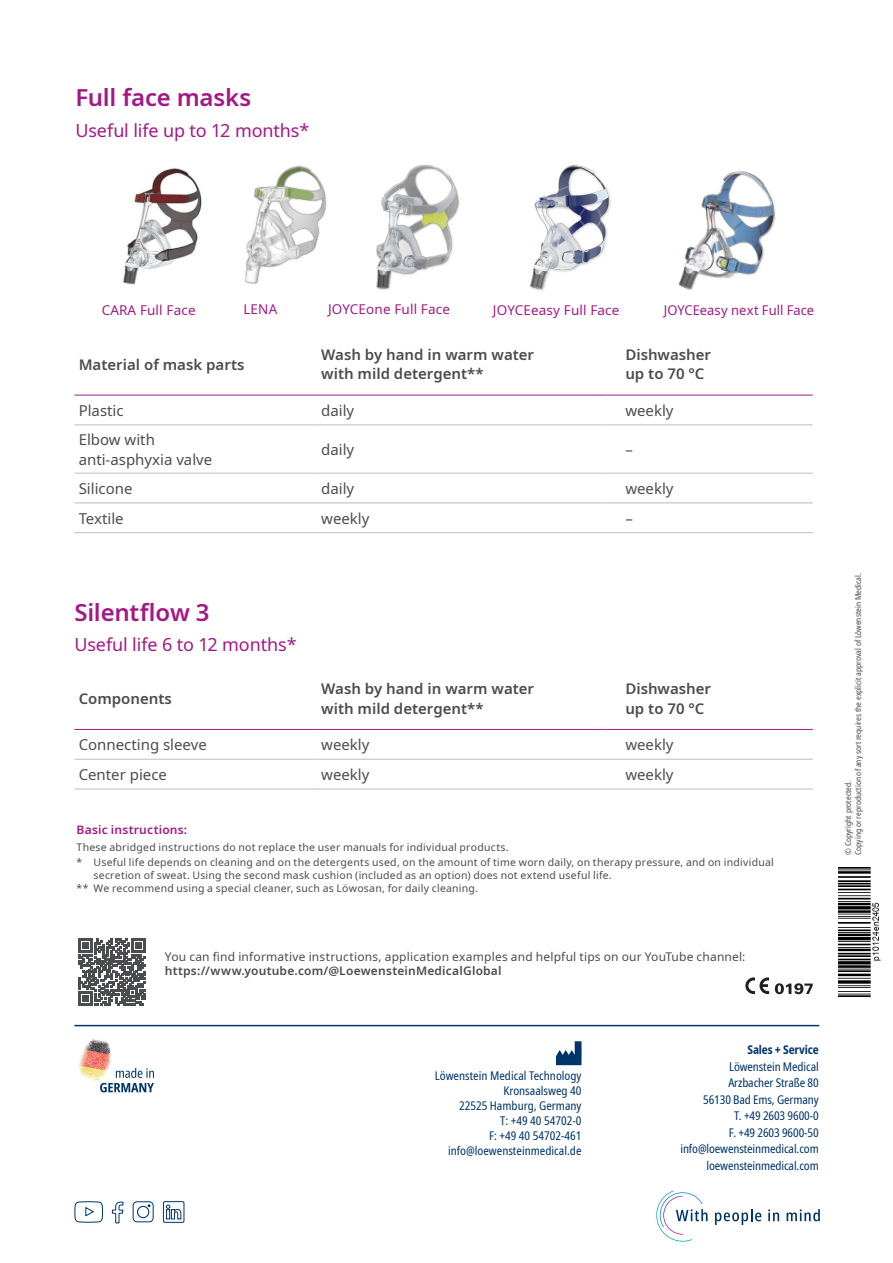
<style>
.page{position:relative;width:893px;height:1263px;background:#fff}
.page>*{position:absolute;margin:0;border:0;box-sizing:border-box;transform-origin:0 0}
.Subheadline{font:600 24px "Noto Sans";letter-spacing:-.01em;color:#a41884}
.Subheadline-2{font:18px "Noto Sans";letter-spacing:-.01em;color:#a41884}
.t1{font:600 15px/19.5px "Noto Sans";color:#4b4c4d}
.t2{font:15px/19.5px "Noto Sans";color:#4b4c4d}
.Fließtext{font:13.5px "Noto Sans";letter-spacing:.01em;color:#a41884}
.Fließtext-2{font:13.5px "Noto Sans";letter-spacing:.01em;color:#a41884;scale:.96 1}
.t3{font:condensed 12px/15px "Noto Sans";letter-spacing:-.01em;color:#00356a;text-align:right}
.Produktbeschreibung{font:12px "Noto Sans";letter-spacing:.015em;color:#4b4c4d}
.Produktbeschreibung-2{font:600 12px "Noto Sans";letter-spacing:.015em;color:#4b4c4d}
.Produktbeschreibung-3{font:600 12px "Noto Sans";letter-spacing:.015em;color:#a41884}
.t4{font:700 condensed 12px "Noto Sans";letter-spacing:-.01em;color:#00356a}
.Produktbeschreibung-4{font:10.5px/12.6px "Noto Sans";letter-spacing:.02em;color:#4b4c4d}
.t5{font:condensed 8.25px "Noto Sans";color:#4b4c4d}
</style>
<div class="page">
<svg style="left:556px;top:1041px;width:26px;height:24px"></svg>
<hr style="left:74px;top:1025px;width:745px;height:1px;background:#00356a">
<img style="left:79px;top:1039px;width:32px;height:43px">
<svg style="left:100px;top:1068px;width:54px;height:24px"></svg>
<img style="left:839px;top:867px;width:41px;height:129px">
<hr style="left:74px;top:424px;width:241px;height:1px;background:#bcbdc0">
<hr style="left:315px;top:424px;width:292px;height:1px;background:#bcbdc0">
<hr style="left:607px;top:424px;width:206px;height:1px;background:#bcbdc0">
<hr style="left:74px;top:473px;width:241px;height:1px;background:#bcbdc0">
<hr style="left:315px;top:473px;width:292px;height:1px;background:#bcbdc0">
<hr style="left:607px;top:473px;width:206px;height:1px;background:#bcbdc0">
<hr style="left:74px;top:502px;width:241px;height:1px;background:#bcbdc0">
<hr style="left:315px;top:502px;width:292px;height:1px;background:#bcbdc0">
<hr style="left:607px;top:502px;width:206px;height:1px;background:#bcbdc0">
<hr style="left:74px;top:532px;width:241px;height:1px;background:#bcbdc0">
<hr style="left:315px;top:532px;width:292px;height:1px;background:#bcbdc0">
<hr style="left:607px;top:532px;width:206px;height:1px;background:#bcbdc0">
<hr style="left:74px;top:395px;width:241px;height:1px;background:#a41884">
<hr style="left:315px;top:395px;width:292px;height:1px;background:#a41884">
<hr style="left:607px;top:395px;width:206px;height:1px;background:#a41884">
<hr style="left:74px;top:759px;width:241px;height:1px;background:#bcbdc0">
<hr style="left:315px;top:759px;width:292px;height:1px;background:#bcbdc0">
<hr style="left:607px;top:759px;width:206px;height:1px;background:#bcbdc0">
<hr style="left:74px;top:789px;width:241px;height:1px;background:#bcbdc0">
<hr style="left:315px;top:789px;width:292px;height:1px;background:#bcbdc0">
<hr style="left:607px;top:789px;width:206px;height:1px;background:#bcbdc0">
<hr style="left:74px;top:729px;width:241px;height:1px;background:#a41884">
<hr style="left:315px;top:729px;width:292px;height:1px;background:#a41884">
<hr style="left:607px;top:729px;width:206px;height:1px;background:#a41884">
<img style="left:376px;top:165px;width:84px;height:125px">
<img style="left:530px;top:165px;width:81px;height:126px">
<img style="left:678px;top:171px;width:98px;height:119px">
<img style="left:123px;top:168px;width:79px;height:117px">
<img style="left:245px;top:165px;width:82px;height:119px">
<svg style="left:775px;top:983px;width:38px;height:11px"></svg>
<svg style="left:745px;top:977px;width:24px;height:17px"></svg>
<svg style="left:79px;top:939px;width:66px;height:66px"></svg>
<svg style="left:656px;top:1190px;width:52px;height:52px"></svg>
<svg style="left:715px;top:1209px;width:46px;height:16px"></svg>
<svg style="left:768px;top:1209px;width:11px;height:12px"></svg>
<svg style="left:787px;top:1209px;width:33px;height:12px"></svg>
<svg style="left:162px;top:1201px;width:23px;height:22px"></svg>
<svg style="left:111px;top:1201px;width:13px;height:23px"></svg>
<svg style="left:74px;top:1201px;width:29px;height:22px"></svg>
<div style="left:137px;top:1206px;width:12px;height:12px;border:1px solid #00356a;border-radius:50%"></div>
<div style="left:133px;top:1201px;width:21px;height:21px;border:1px solid #00356a;border-radius:4px"></div>
<p class="Subheadline" style="left:75px;top:81px;width:177px">Full face masks</p>
<p class="Subheadline-2" style="left:75px;top:117px;width:235px">Useful life up to 12 months*</p>
<p class="Fließtext" style="left:102px;top:300px;width:95px">CARA Full Face</p>
<p class="Fließtext" style="left:243px;top:300px;width:35px">LENA</p>
<p class="Fließtext" style="left:328px;top:300px;width:123px">JOYCEone Full Face</p>
<p class="Fließtext" style="left:493px;top:301px;width:128px">JOYCEeasy Full Face</p>
<p class="Fließtext-2" style="left:664px;top:300px;width:158px">JOYCEeasy next Full Face</p>
<p class="t1" style="left:79px;top:355px;width:167px">Material of mask parts</p>
<p class="t1" style="left:321px;top:345px;width:214px">Wash by hand in warm water with mild detergent**</p>
<p class="t1" style="left:625px;top:345px;width:87px">Dishwasher</p>
<p class="t1" style="left:625px;top:364px;width:81px">up to 70 °C</p>
<p class="t2" style="left:79px;top:401px;width:47px">Plastic</p>
<p class="t2" style="left:321px;top:401px;width:35px">daily</p>
<p class="t2" style="left:625px;top:401px;width:50px">weekly</p>
<p class="t2" style="left:79px;top:430px;width:135px">Elbow with anti-asphyxia valve</p>
<p class="t2" style="left:321px;top:440px;width:35px">daily</p>
<p class="t2" style="left:625px;top:440px;width:9px">–</p>
<p class="t2" style="left:79px;top:479px;width:55px">Silicone</p>
<p class="t2" style="left:321px;top:479px;width:35px">daily</p>
<p class="t2" style="left:625px;top:479px;width:50px">weekly</p>
<p class="t2" style="left:79px;top:509px;width:46px">Textile</p>
<p class="t2" style="left:321px;top:509px;width:50px">weekly</p>
<p class="t2" style="left:625px;top:509px;width:9px">–</p>
<p class="Subheadline" style="left:74px;top:595px;width:137px">Silentflow 3</p>
<p class="Subheadline-2" style="left:74px;top:632px;width:224px">Useful life 6 to 12 months*</p>
<p class="t1" style="left:79px;top:689px;width:95px">Components</p>
<p class="t1" style="left:321px;top:679px;width:214px">Wash by hand in warm water with mild detergent**</p>
<p class="t1" style="left:625px;top:679px;width:87px">Dishwasher</p>
<p class="t1" style="left:625px;top:699px;width:81px">up to 70 °C</p>
<p class="t2" style="left:79px;top:735px;width:130px">Connecting sleeve</p>
<p class="t2" style="left:321px;top:735px;width:50px">weekly</p>
<p class="t2" style="left:625px;top:735px;width:50px">weekly</p>
<p class="t2" style="left:79px;top:765px;width:90px">Center piece</p>
<p class="t2" style="left:321px;top:765px;width:50px">weekly</p>
<p class="t2" style="left:625px;top:765px;width:50px">weekly</p>
<p class="Produktbeschreibung-3" style="left:77px;top:821px;width:112px">Basic instructions:</p>
<p class="Produktbeschreibung-4" style="left:77px;top:841px;width:434px">These abridged instructions do not replace the user manuals for individual products.</p>
<p class="Produktbeschreibung-4" style="left:94px;top:856px;width:682px;text-indent:-17px">* Useful life depends on cleaning and on the detergents used, on the amount of time worn daily, on therapy pressure, and on individual secretion of sweat. Using the second mask cushion (included as an option) does not extend useful life.</p>
<p class="Produktbeschreibung-4" style="left:77px;top:882px;width:403px">** We recommend using a special cleaner, such as Löwosan, for daily cleaning.</p>
<p class="Produktbeschreibung" style="left:165px;top:948px;width:582px">You can find informative instructions, application examples and helpful tips on our YouTube channel:</p>
<p class="Produktbeschreibung-2" style="left:165px;top:962px;width:338px">https://www.youtube.com/@LoewensteinMedicalGlobal</p>
<p class="t5" style="left:852px;top:855px;width:283px;rotate:-90deg">Copying or reproduction of any sort requires the explicit approval of Löwenstein Medical.</p>
<p class="t5" style="left:842px;top:855px;width:76px;rotate:-90deg">© Copyright protected.</p>
<p class="t3" style="left:435px;top:1069px;width:148px">Löwenstein Medical Technology<br>Kronsaalsweg 40</p>
<p class="t3" style="left:459px;top:1099px;width:124px">22525 Hamburg, Germany<br>T: +49 40 54702-0</p>
<p class="t3" style="left:489px;top:1129px;width:94px">F: +49 40 54702-461</p>
<p class="t3" style="left:448px;top:1144px;width:135px">info@loewensteinmedical.de</p>
<p class="t4" style="left:747px;top:1041px;width:73px">Sales + Service</p>
<p class="t3" style="left:729px;top:1059px;width:91px">Löwenstein Medical</p>
<p class="t3" style="left:703px;top:1075px;width:117px;line-height:16.5px">Arzbacher Straße 80<br>56130 Bad Ems, Germany</p>
<p class="t3" style="left:734px;top:1108px;width:86px">T. +49 2603 9600-0</p>
<p class="t3" style="left:729px;top:1125px;width:91px">F. +49 2603 9600-50</p>
<p class="t3" style="left:680px;top:1141px;width:140px">info@loewensteinmedical.com</p>
<p class="t3" style="left:707px;top:1158px;width:114px">loewensteinmedical.com</p>
</div>
